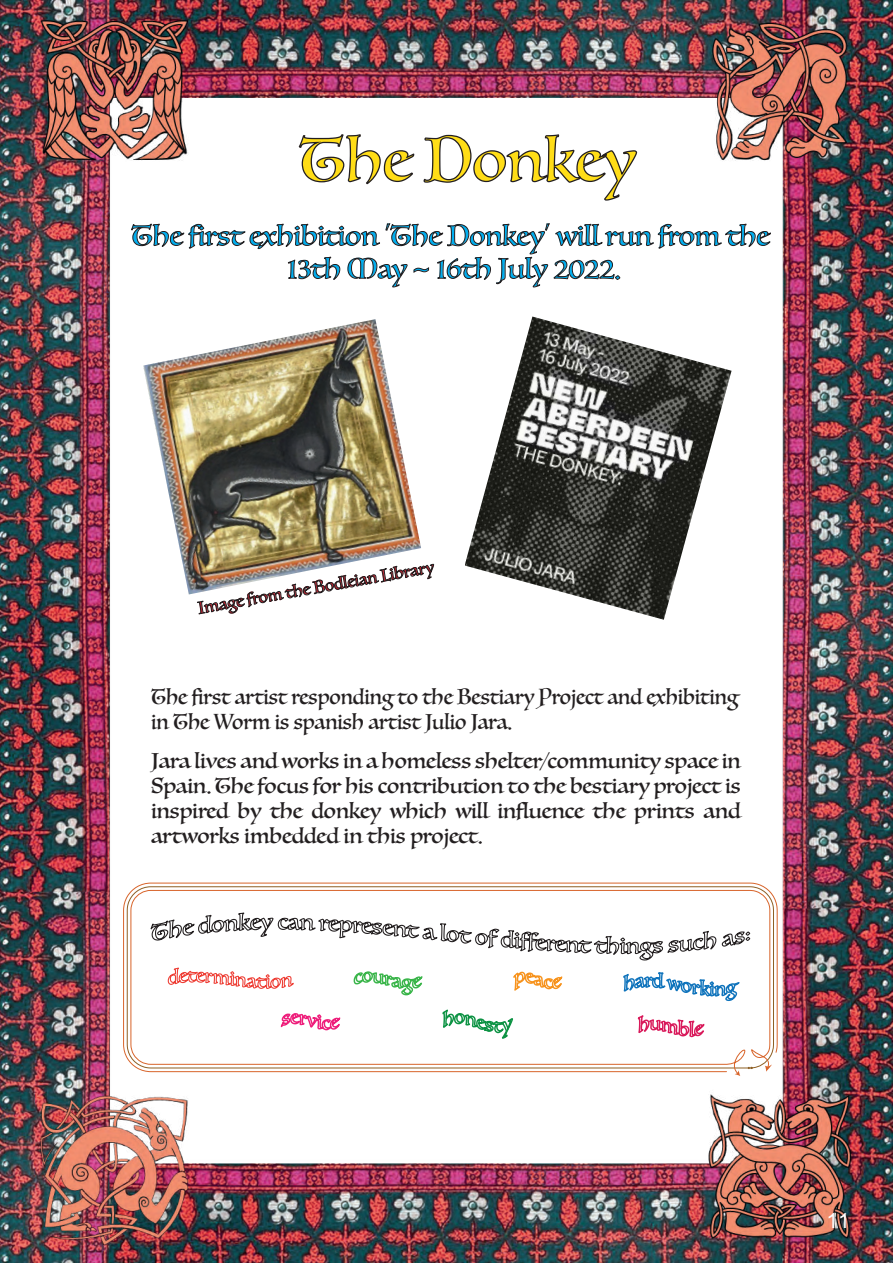
<style>
.page{position:relative;width:893px;height:1263px;background:#fff}
.page>*{position:absolute;margin:0;border:0;box-sizing:border-box;transform-origin:0 0}
.t1{font:60.15px "Luminari";color:#ffdd17}
.t2{font:27.45px/33px "Luminari";color:#00aeef;text-align:center}
.t3{font:21px/25.2px "Luminari";color:#231f20;text-align:justify}
.t4{font:21px/25.2px "Luminari";color:#231f20;scale:.93 1}
.t5{font:21px "Arial";color:#fff}
.t6{font:16.35px "Luminari";color:#be1d2c}
</style>
<div class="page">
<img style="left:0;top:0;width:893px;height:1263px">
<svg style="left:298px;top:134px;width:117px;height:51px"></svg>
<svg style="left:423px;top:134px;width:215px;height:67px"></svg>
<svg style="left:131px;top:222px;width:641px;height:76px"></svg>
<img style="left:143px;top:319px;width:278px;height:275px">
<svg style="left:197px;top:563px;width:237px;height:52px"></svg>
<svg style="left:123px;top:883px;width:654px;height:189px"></svg>
<svg style="left:126px;top:886px;width:648px;height:183px"></svg>
<svg style="left:130px;top:890px;width:641px;height:184px"></svg>
<svg style="left:765px;top:1064px;width:7px;height:8px"></svg>
<svg style="left:735px;top:1070px;width:5px;height:6px"></svg>
<img style="left:465px;top:316px;width:267px;height:304px">
<h1 class="t1" style="left:299px;top:109px;width:338px">The Donkey</h1>
<h2 class="t2" style="left:131px;top:219px;width:639px">The first exhibition ‘The Donkey’ will run from the<br>13th May ~ 16th July 2022.</h2>
<p class="t6" style="left:196px;top:594px;width:241px;rotate:-10deg">Image from the Bodleian Library</p>
<p class="t4" style="left:151px;top:684px;width:633px">The first artist responding to the Bestiary Project and exhibiting in The Worm is spanish artist Julio Jara.</p>
<p class="t3" style="left:151px;top:748px;width:591px">Jara lives and works in a homeless shelter/community space in Spain. The focus for his contribution to the bestiary project is inspired by the donkey which will influence the prints and artworks imbedded in this project.</p>
<p class="t5" style="left:826px;top:1206px;width:25px">11</p>
</div>
